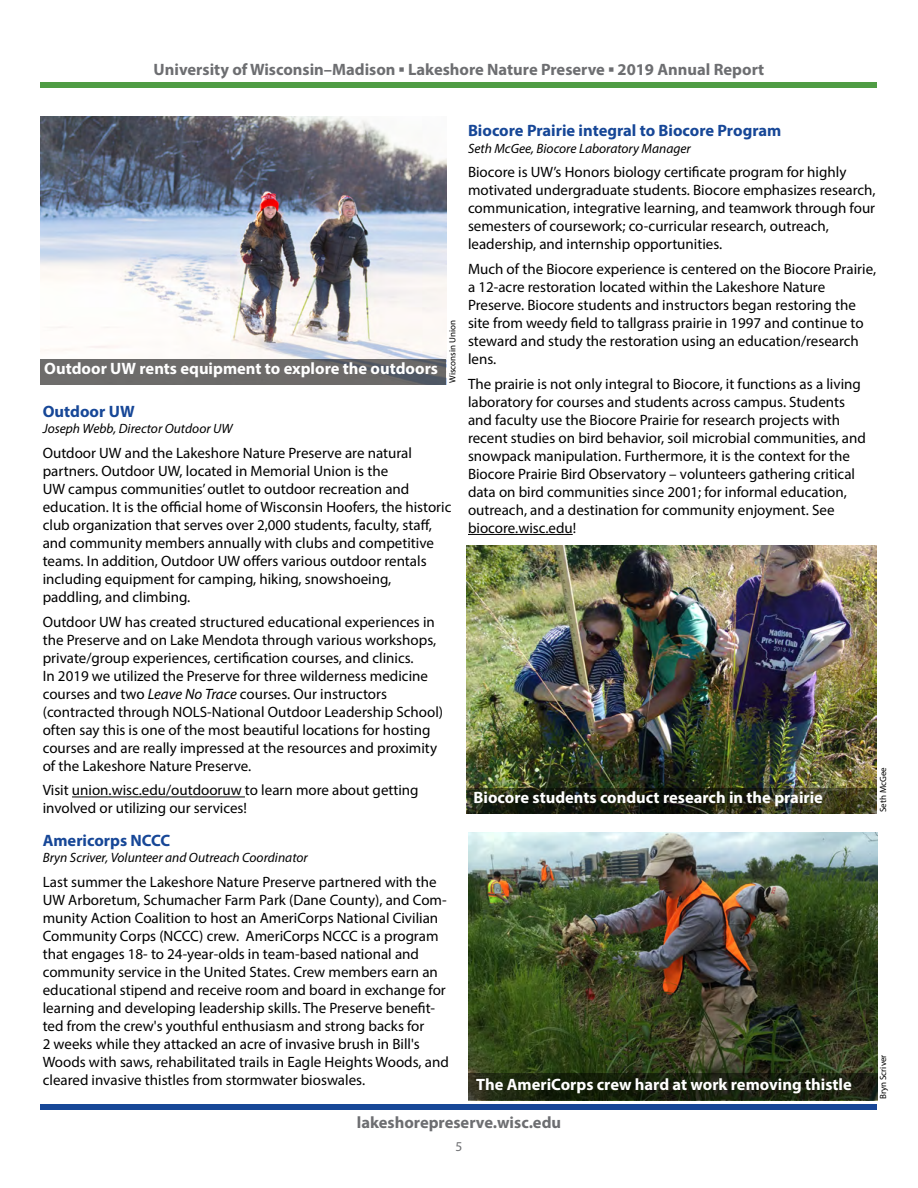
<style>
.page{position:relative;width:918px;height:1188px;background:#fff}
.page>*{position:absolute;margin:0;border:0;box-sizing:border-box;transform-origin:0 0}
.t1{font:700 16.5px "Myriad Pro";color:#fff}
.t2{font:700 16.5px "Myriad Pro";color:#6d6e71}
.t3{font:700 16.5px "Myriad Pro";color:#174797}
.t4{font:15px/18px "Myriad Pro";color:#000}
.t5{font:italic 13.5px "Myriad Pro";color:#000}
.t6{font:13.5px "Myriad Pro";color:#6d6e71}
.t7{font:9px "Myriad Pro";color:#000}
.s1{font-family:"Arial"}
.s2{font-style:italic}
</style>
<div class="page">
<div style="left:40px;top:83px;width:838px;height:5px;background:#4f9c44"></div>
<div style="left:40px;top:1105px;width:838px;height:5px;background:#174797"></div>
<img style="left:468px;top:832px;width:410px;height:268px">
<img style="left:40px;top:117px;width:406px;height:242px">
<hr style="left:72px;top:797px;width:173px;height:1px;background:#000">
<hr style="left:468px;top:534px;width:105px;height:1px;background:#000">
<img style="left:467px;top:546px;width:409px;height:242px">
<svg style="left:467px;top:788px;width:409px;height:26px;background:#252816"></svg>
<svg style="left:468px;top:1073px;width:410px;height:26px;background:#1a220f"></svg>
<svg style="left:40px;top:359px;width:406px;height:26px;background:#696869"></svg>
<p class="t2" style="left:154px;top:58px;width:612px">University of Wisconsin–Madison <span class="s1">▪</span> Lakeshore Nature Preserve <span class="s1">▪</span> 2019 Annual Report</p>
<p class="t1" style="left:44px;top:358px;width:395px">Outdoor UW rents equipment to explore the outdoors</p>
<p class="t7" style="left:447px;top:383px;width:64px;rotate:-90deg">Wisconsin Union</p>
<p class="t3" style="left:43px;top:401px;width:93px">Outdoor UW</p>
<p class="t5" style="left:43px;top:420px;width:191px">Joseph Webb, Director Outdoor UW</p>
<p class="t4" style="left:43px;top:444px;width:410px">Outdoor UW and the Lakeshore Nature Preserve are natural partners. Outdoor UW, located in Memorial Union is the<br>UW campus communities’ outlet to outdoor recreation and education. It is the official home of Wisconsin Hoofers, the historic club organization that serves over 2,000 students, faculty, staff, and community members annually with clubs and competitive teams. In addition, Outdoor UW offers various outdoor rentals including equipment for camping, hiking, snowshoeing, paddling, and climbing.</p>
<p class="t4" style="left:43px;top:612px;width:402px">Outdoor UW has created structured educational experiences in the Preserve and on Lake Mendota through various workshops, private/group experiences, certification courses, and clinics.<br>In 2019 we utilized the Preserve for three wilderness medicine courses and two <span class="s2">Leave No Trace</span> courses. Our instructors (contracted through NOLS-National Outdoor Leadership School) often say this is one of the most beautiful locations for hosting courses and are really impressed at the resources and proximity of the Lakeshore Nature Preserve.</p>
<p class="t4" style="left:43px;top:781px;width:377px">Visit union.wisc.edu/outdooruw to learn more about getting involved or utilizing our services!</p>
<p class="t3" style="left:43px;top:830px;width:129px">Americorps NCCC</p>
<p class="t5" style="left:43px;top:849px;width:267px">Bryn Scriver, Volunteer and Outreach Coordinator</p>
<p class="t4" style="left:43px;top:873px;width:408px">Last summer the Lakeshore Nature Preserve partnered with the UW Arboretum, Schumacher Farm Park (Dane County), and Com&shy;munity Action Coalition to host an AmeriCorps National Civilian Community Corps (NCCC) crew. AmeriCorps NCCC is a program that engages 18- to 24-year-olds in team-based national and community service in the United States. Crew members earn an educational stipend and receive room and board in exchange for learning and developing leadership skills. The Preserve benefit&shy;ted from the crew's youthful enthusiasm and strong backs for<br>2 weeks while they attacked an acre of invasive brush in Bill's Woods with saws, rehabilitated trails in Eagle Heights Woods, and cleared invasive thistles from stormwater bioswales.</p>
<p class="t3" style="left:468px;top:120px;width:315px">Biocore Prairie integral to Biocore Program</p>
<p class="t5" style="left:468px;top:140px;width:224px">Seth McGee, Biocore Laboratory Manager</p>
<p class="t4" style="left:468px;top:163px;width:409px">Biocore is UW’s Honors biology certificate program for highly motivated undergraduate students. Biocore emphasizes research, communication, integrative learning, and teamwork through four semesters of coursework; co-curricular research, outreach, leadership, and internship opportunities.</p>
<p class="t4" style="left:468px;top:260px;width:410px">Much of the Biocore experience is centered on the Biocore Prairie, a 12-acre restoration located within the Lakeshore Nature Preserve. Biocore students and instructors began restoring the site from weedy field to tallgrass prairie in 1997 and continue to steward and study the restoration using an education/research lens.</p>
<p class="t4" style="left:468px;top:375px;width:399px">The prairie is not only integral to Biocore, it functions as a living laboratory for courses and students across campus. Students and faculty use the Biocore Prairie for research projects with recent studies on bird behavior, soil microbial communities, and snowpack manipulation. Furthermore, it is the context for the Biocore Prairie Bird Observatory – volunteers gathering critical data on bird communities since 2001; for informal education, outreach, and a destination for community enjoyment. See biocore.wisc.edu!</p>
<p class="t1" style="left:474px;top:787px;width:351px">Biocore students conduct research in the prairie</p>
<p class="t7" style="left:878px;top:812px;width:47px;rotate:-90deg">Seth McGee</p>
<p class="t1" style="left:476px;top:1073px;width:377px">The AmeriCorps crew hard at work removing thistle</p>
<p class="t7" style="left:878px;top:1099px;width:46px;rotate:-90deg">Bryn Scriver</p>
<p class="t2" style="left:357px;top:1112px;width:206px">lakeshorepreserve.wisc.edu</p>
<p class="t6" style="left:456px;top:1138px;width:8px">5</p>
</div>
